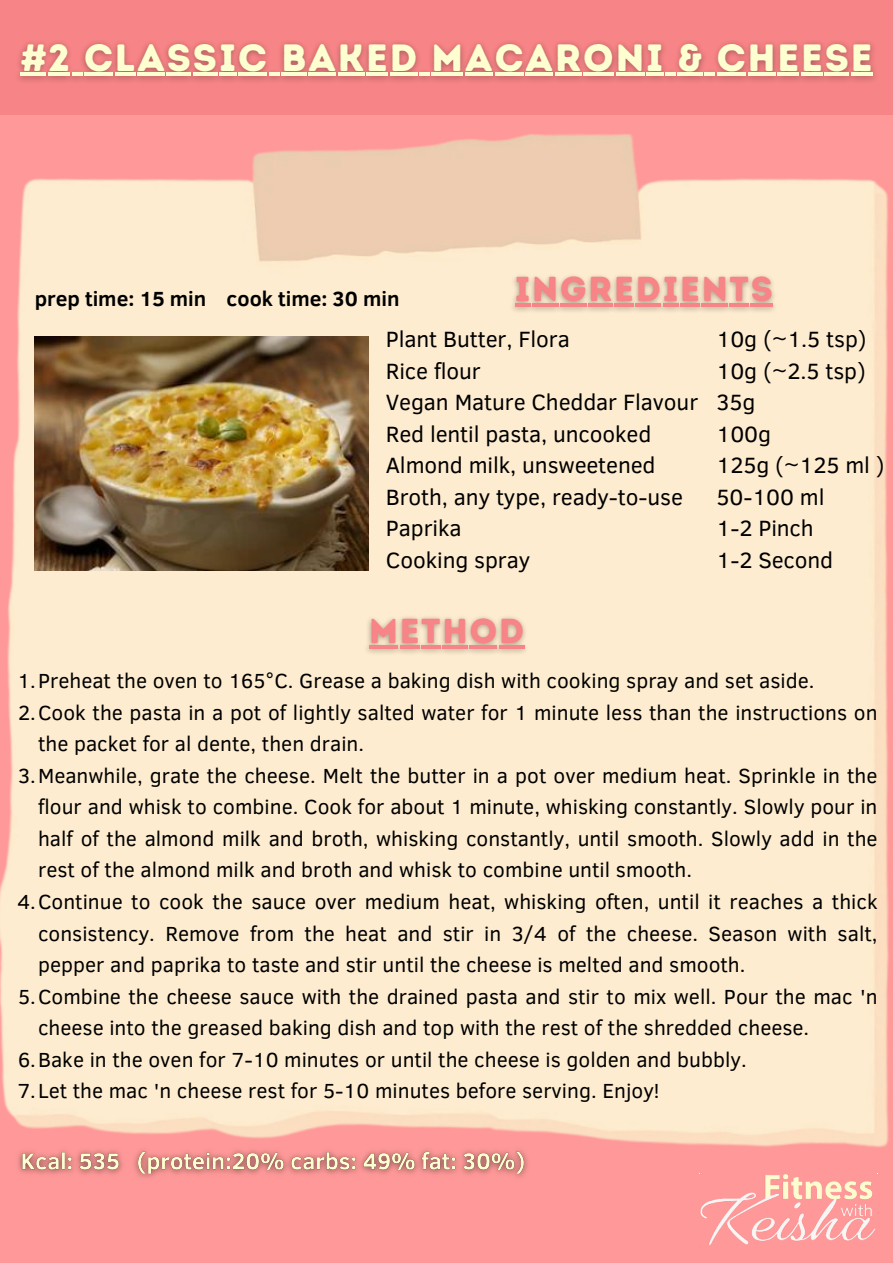
<style>
.page{position:relative;width:893px;height:1263px;background:#f99}
.page>*{position:absolute;margin:0;border:0;box-sizing:border-box;transform-origin:0 0}
.t1{font:38.03px "Intro Rust Base";letter-spacing:.05em;color:#feffd0}
.t2{font:34.65px "Intro Rust Base";letter-spacing:.05em;color:#f78486}
.t3{font:22.65px/31.5px "Clear Sans";letter-spacing:-.005em;color:#000}
.t4{font:700 21px "Clear Sans";color:#000}
.t5{font:20.92px "Clear Sans";color:#000}
</style>
<div class="page">
<img style="left:700px;top:1205px;width:176px;height:40px">
<div style="left:0;top:0;width:893px;height:115px;background:#f78486"></div>
<img style="left:19px;top:42px;width:855px;height:30px">
<img style="left:0;top:72px;width:889px;height:1133px">
<img style="left:35px;top:337px;width:333px;height:233px">
<img style="left:506px;top:261px;width:276px;height:59px">
<hr style="left:515px;top:304px;width:15px;height:3px;background:#f78486">
<hr style="left:532px;top:304px;width:26px;height:3px;background:#f78486">
<hr style="left:560px;top:304px;width:26px;height:3px;background:#f78486">
<hr style="left:588px;top:304px;width:24px;height:3px;background:#f78486">
<hr style="left:614px;top:304px;width:20px;height:3px;background:#f78486">
<hr style="left:636px;top:304px;width:25px;height:3px;background:#f78486">
<hr style="left:662px;top:304px;width:16px;height:3px;background:#f78486">
<hr style="left:680px;top:304px;width:20px;height:3px;background:#f78486">
<hr style="left:701px;top:304px;width:27px;height:3px;background:#f78486">
<hr style="left:729px;top:304px;width:20px;height:3px;background:#f78486">
<hr style="left:750px;top:304px;width:23px;height:3px;background:#f78486">
<img style="left:360px;top:603px;width:173px;height:59px">
<hr style="left:369px;top:645px;width:29px;height:4px;background:#f78486">
<hr style="left:400px;top:645px;width:19px;height:4px;background:#f78486">
<hr style="left:421px;top:645px;width:20px;height:4px;background:#f78486">
<hr style="left:442px;top:645px;width:26px;height:4px;background:#f78486">
<hr style="left:469px;top:645px;width:28px;height:4px;background:#f78486">
<hr style="left:499px;top:645px;width:25px;height:4px;background:#f78486">
<img style="left:11px;top:1134px;width:524px;height:53px">
<h1 class="t1" style="left:20px;top:34px;width:854px">#2 CLASSIC BAKED MACARONI &amp; CHEESE</h1>
<p class="t4" style="left:35px;top:284px;width:366px">prep time: 15 min cook time: 30 min</p>
<h2 class="t2" style="left:515px;top:269px;width:259px">INGREDIENTS</h2>
<p class="t3" style="left:386px;top:322px;width:314px">Plant Butter, Flora<br>Rice flour<br>Vegan Mature Cheddar Flavour<br>Red lentil pasta, uncooked<br>Almond milk, unsweetened<br>Broth, any type, ready-to-use<br>Paprika<br>Cooking spray</p>
<p class="t3" style="left:716px;top:323px;width:170px">10g (~1.5 tsp)<br>10g (~2.5 tsp)<br>35g<br>100g<br>125g (~125 ml )<br>50-100 ml<br>1-2 Pinch<br>1-2 Second</p>
<h2 class="t2" style="left:369px;top:610px;width:157px">METHOD</h2>
<p class="t5" style="left:17px;top:666px;width:798px">1.Preheat the oven to 165°C. Grease a baking dish with cooking spray and set aside.</p>
<p class="t5" style="left:18px;top:697px;width:861px">2.Cook the pasta in a pot of lightly salted water for 1 minute less than the instructions on</p>
<p class="t5" style="left:38px;top:729px;width:327px">the packet for al dente, then drain.</p>
<p class="t5" style="left:18px;top:760px;width:860px">3.Meanwhile, grate the cheese. Melt the butter in a pot over medium heat. Sprinkle in the</p>
<p class="t5" style="left:38px;top:792px;width:841px">flour and whisk to combine. Cook for about 1 minute, whisking constantly. Slowly pour in</p>
<p class="t5" style="left:38px;top:823px;width:841px">half of the almond milk and broth, whisking constantly, until smooth. Slowly add in the</p>
<p class="t5" style="left:38px;top:855px;width:655px">rest of the almond milk and broth and whisk to combine until smooth.</p>
<p class="t5" style="left:17px;top:886px;width:862px">4.Continue to cook the sauce over medium heat, whisking often, until it reaches a thick</p>
<p class="t5" style="left:38px;top:918px;width:841px">consistency. Remove from the heat and stir in 3/4 of the cheese. Season with salt,</p>
<p class="t5" style="left:38px;top:949px;width:709px">pepper and paprika to taste and stir until the cheese is melted and smooth.</p>
<p class="t5" style="left:18px;top:981px;width:861px">5.Combine the cheese sauce with the drained pasta and stir to mix well. Pour the mac 'n</p>
<p class="t5" style="left:38px;top:1012px;width:772px">cheese into the greased baking dish and top with the rest of the shredded cheese.</p>
<p class="t5" style="left:18px;top:1044px;width:730px">6.Bake in the oven for 7-10 minutes or until the cheese is golden and bubbly.</p>
<p class="t5" style="left:17px;top:1075px;width:644px">7.Let the mac 'n cheese rest for 5-10 minutes before serving. Enjoy!</p>
</div>
